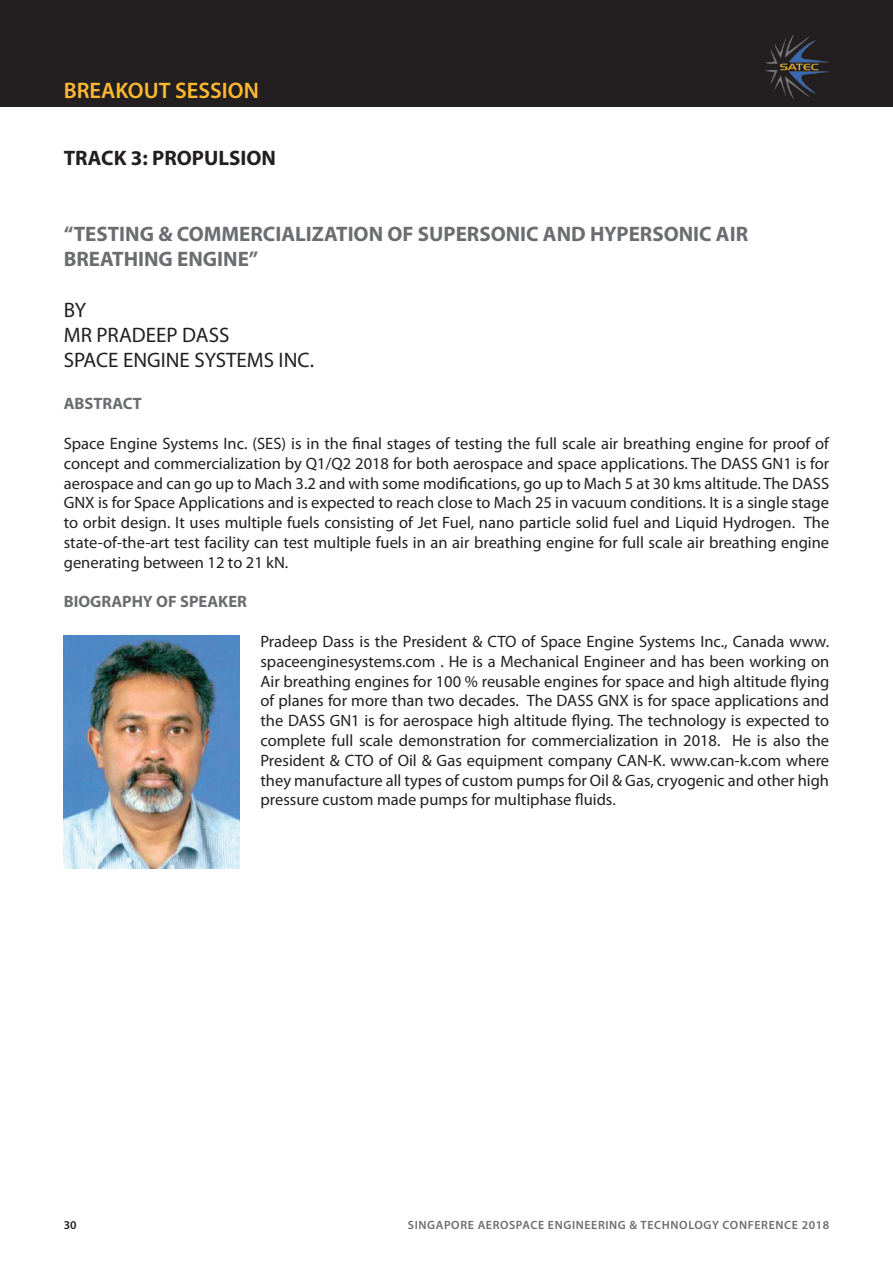
<style>
.page{position:relative;width:893px;height:1263px;background:#fff}
.page>*{position:absolute;margin:0;border:0;box-sizing:border-box;transform-origin:0 0}
.t1{font:600 22.5px "Myriad Pro";color:#fdb931}
.t2{font:700 21px/25.2px "Myriad Pro";color:#6c6d70}
.t3{font:21px "Myriad Pro";color:#231f20}
.t4{font:700 21px "Myriad Pro";color:#231f20}
.t5{font:16.5px/19.8px "Myriad Pro";color:#231f20;text-align:justify}
.t6{font:700 16.5px "Myriad Pro";color:#6c6d70}
.t7{font:600 12px "Myriad Pro";letter-spacing:.05em;color:#6c6d70}
.t8{font:600 12px "Myriad Pro";color:#231f20}
</style>
<div class="page">
<img style="left:64px;top:635px;width:175px;height:234px">
<div style="left:0;top:0;width:893px;height:106px;background:#231f20"></div>
<img style="left:765px;top:35px;width:64px;height:64px">
<h1 class="t1" style="left:64px;top:76px;width:197px">BREAKOUT SESSION</h1>
<p class="t4" style="left:64px;top:144px;width:214px">TRACK 3: PROPULSION</p>
<p class="t2" style="left:64px;top:221px;width:686px">“TESTING &amp; COMMERCIALIZATION OF SUPERSONIC AND HYPERSONIC AIR<br>BREATHING ENGINE”</p>
<p class="t3" style="left:64px;top:297px;width:24px">BY</p>
<p class="t3" style="left:64px;top:322px;width:167px">MR PRADEEP DASS</p>
<p class="t3" style="left:64px;top:347px;width:252px">SPACE ENGINE SYSTEMS INC.</p>
<p class="t6" style="left:64px;top:393px;width:80px">ABSTRACT</p>
<p class="t5" style="left:64px;top:433px;width:767px">Space Engine Systems Inc. (SES) is in the final stages of testing the full scale air breathing engine for proof of concept and commercialization by Q1/Q2 2018 for both aerospace and space applications. The DASS GN1 is for aerospace and can go up to Mach 3.2 and with some modifications, go up to Mach 5 at 30 kms altitude. The DASS GNX is for Space Applications and is expected to reach close to Mach 25 in vacuum conditions. It is a single stage to orbit design. It uses multiple fuels consisting of Jet Fuel, nano particle solid fuel and Liquid Hydrogen. The state-of-the-art test facility can test multiple fuels in an air breathing engine for full scale air breathing engine generating between 12 to 21 kN.</p>
<p class="t6" style="left:64px;top:591px;width:185px">BIOGRAPHY OF SPEAKER</p>
<p class="t5" style="left:260px;top:631px;width:570px">Pradeep Dass is the President &amp; CTO of Space Engine Systems Inc., Canada www. spaceenginesystems.com . He is a Mechanical Engineer and has been working on Air breathing engines for 100 % reusable engines for space and high altitude flying of planes for more than two decades. The DASS GNX is for space applications and the DASS GN1 is for aerospace high altitude flying. The technology is expected to complete full scale demonstration for commercialization in 2018. He is also the President &amp; CTO of Oil &amp; Gas equipment company CAN-K. www.can-k.com where they manufacture all types of custom pumps for Oil &amp; Gas, cryogenic and other high pressure custom made pumps for multiphase fluids.</p>
<p class="t8" style="left:64px;top:1218px;width:14px">30</p>
<p class="t7" style="left:408px;top:1218px;width:423px">SINGAPORE AEROSPACE ENGINEERING &amp; TECHNOLOGY CONFERENCE 2018</p>
</div>
